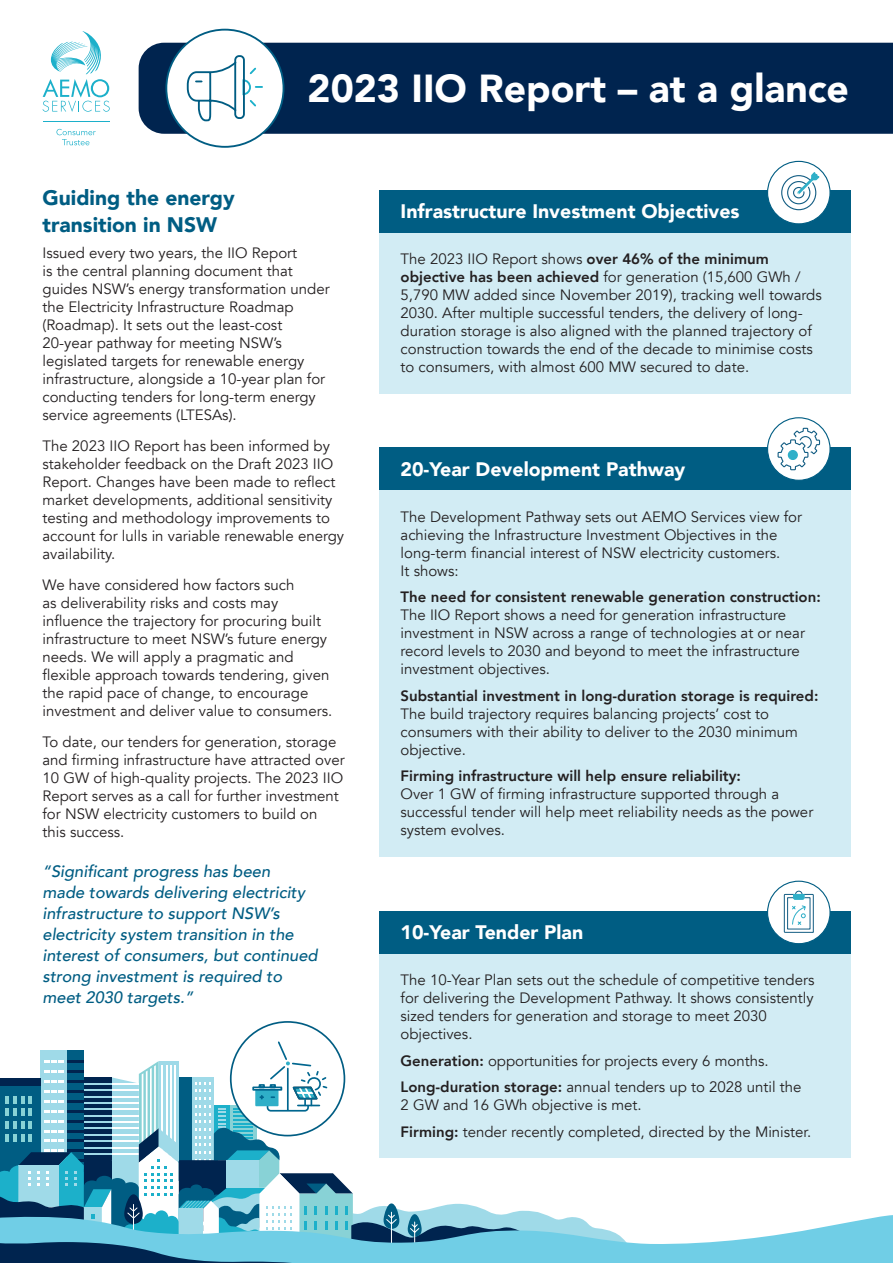
<style>
.page{position:relative;width:893px;height:1263px;background:#fff}
.page>*{position:absolute;margin:0;border:0;box-sizing:border-box;transform-origin:0 0}
.Title_Pages{font:900 39px "Avenir";color:#fff}
.Heading_1{font:900 21px/27px "Avenir";color:#005d83}
.Heading_1-2{font:900 19.5px "Avenir";color:#fff}
.Intro{font:italic 500 16.5px/21px "Avenir";color:#005d83}
.Body{font:15px/18px "Avenir";color:#231f20}
.s1{font-weight:800}
</style>
<div class="page">
<svg style="left:629px;top:1215px;width:264px;height:48px;fill:#70cee6"></svg>
<div style="left:139px;top:43px;width:754px;height:91px;background:#00244f"></div>
<div style="left:166px;top:30px;width:118px;height:117px;background:#fff;border-radius:50%"></div>
<div style="left:165px;top:29px;width:119px;height:119px;border:2px solid #005d83;border-radius:50%"></div>
<div style="left:234px;top:55px;width:11px;height:64px;border:2px solid #005d83;border-radius:4px"></div>
<svg style="left:186px;top:59px;width:77px;height:63px"></svg>
<svg style="left:0;top:1040px;width:629px;height:223px"></svg>
<div style="left:379px;top:232px;width:471px;height:161px;background:#d2ecf4"></div>
<div style="left:379px;top:190px;width:471px;height:42px;background:#005d83"></div>
<div style="left:768px;top:161px;width:62px;height:63px;background:#fff;border-radius:50%"></div>
<div style="left:767px;top:161px;width:64px;height:63px;border:1px solid #005d83;border-radius:50%"></div>
<svg style="left:781px;top:170px;width:40px;height:41px"></svg>
<div style="left:379px;top:490px;width:471px;height:367px;background:#d2ecf4"></div>
<div style="left:379px;top:448px;width:471px;height:42px;background:#005d83"></div>
<div style="left:768px;top:418px;width:62px;height:62px;background:#fff;border-radius:50%"></div>
<div style="left:767px;top:417px;width:64px;height:64px;border:1px solid #005d83;border-radius:50%"></div>
<svg style="left:777px;top:427px;width:44px;height:44px"></svg>
<div style="left:379px;top:953px;width:471px;height:205px;background:#d2ecf4"></div>
<div style="left:379px;top:911px;width:471px;height:43px;background:#005d83"></div>
<div style="left:768px;top:881px;width:62px;height:63px;background:#fff;border-radius:50%"></div>
<div style="left:767px;top:881px;width:64px;height:63px;border:1px solid #005d83;border-radius:50%"></div>
<svg style="left:783px;top:890px;width:31px;height:43px"></svg>
<svg style="left:43px;top:31px;width:67px;height:81px"></svg>
<hr style="left:43px;top:121px;width:66px;height:1px;background:#1cb0ca">
<svg style="left:56px;top:129px;width:40px;height:16px"></svg>
<p class="Title_Pages" style="left:308px;top:55px;width:543px">2023 IIO Report – at a glance</p>
<p class="Heading_1" style="left:43px;top:183px;width:194px">Guiding the energy transition in NSW</p>
<p class="Body" style="left:43px;top:244px;width:289px">Issued every two years, the IIO Report<br>is the central planning document that guides NSW’s energy transformation under the Electricity Infrastructure Roadmap (Roadmap). It sets out the least-cost 20-year pathway for meeting NSW’s legislated targets for renewable energy infrastructure, alongside a 10-year plan for conducting tenders for long-term energy service agreements (LTESAs).</p>
<p class="Body" style="left:43px;top:437px;width:303px">The 2023 IIO Report has been informed by stakeholder feedback on the Draft 2023 IIO Report. Changes have been made to reflect market developments, additional sensitivity testing and methodology improvements to account for lulls in variable renewable energy availability.</p>
<p class="Body" style="left:43px;top:576px;width:291px">We have considered how factors such<br>as deliverability risks and costs may influence the trajectory for procuring built infrastructure to meet NSW’s future energy needs. We will apply a pragmatic and flexible approach towards tendering, given the rapid pace of change, to encourage investment and deliver value to consumers.</p>
<p class="Body" style="left:43px;top:733px;width:304px">To date, our tenders for generation, storage and firming infrastructure have attracted over 10 GW of high-quality projects. The 2023 IIO Report serves as a call for further investment for NSW electricity customers to build on<br>this success.</p>
<p class="Intro" style="left:43px;top:861px;width:277px">“Significant progress has been<br>made towards delivering electricity infrastructure to support NSW’s electricity system transition in the interest of consumers, but continued strong investment is required to meet 2030 targets.”</p>
<p class="Heading_1-2" style="left:401px;top:194px;width:341px">Infrastructure Investment Objectives</p>
<p class="Body" style="left:401px;top:250px;width:423px">The 2023 IIO Report shows <span class="s1">over 46% of the minimum objective has been achieved</span> for generation (15,600 GWh / 5,790 MW added since November 2019), tracking well towards 2030. After multiple successful tenders, the delivery of long&shy;duration storage is also aligned with the planned trajectory of construction towards the end of the decade to minimise costs to consumers, with almost 600 MW secured to date.</p>
<p class="Heading_1-2" style="left:401px;top:452px;width:286px">20-Year Development Pathway</p>
<p class="Body" style="left:401px;top:508px;width:403px">The Development Pathway sets out AEMO Services view for achieving the Infrastructure Investment Objectives in the long-term financial interest of NSW electricity customers.<br>It shows:</p>
<p class="Body" style="left:401px;top:588px;width:422px"><span class="s1">The need for consistent renewable generation construction:<br></span>The IIO Report shows a need for generation infrastructure investment in NSW across a range of technologies at or near record levels to 2030 and beyond to meet the infrastructure investment objectives.</p>
<p class="Body" style="left:401px;top:687px;width:419px"><span class="s1">Substantial investment in long-duration storage is required:<br></span>The build trajectory requires balancing projects’ cost to consumers with their ability to deliver to the 2030 minimum objective.</p>
<p class="Body" style="left:401px;top:767px;width:414px"><span class="s1">Firming infrastructure will help ensure reliability:<br></span>Over 1 GW of firming infrastructure supported through a successful tender will help meet reliability needs as the power system evolves.</p>
<p class="Heading_1-2" style="left:401px;top:916px;width:184px">10-Year Tender Plan</p>
<p class="Body" style="left:401px;top:971px;width:415px">The 10-Year Plan sets out the schedule of competitive tenders for delivering the Development Pathway. It shows consistently sized tenders for generation and storage to meet 2030 objectives.</p>
<p class="Body" style="left:401px;top:1052px;width:370px"><span class="s1">Generation:</span> opportunities for projects every 6 months.</p>
<p class="Body" style="left:401px;top:1078px;width:402px"><span class="s1">Long-duration storage:</span> annual tenders up to 2028 until the<br>2 GW and 16 GWh objective is met.</p>
<p class="Body" style="left:401px;top:1123px;width:412px"><span class="s1">Firming:</span> tender recently completed, directed by the Minister.</p>
</div>
